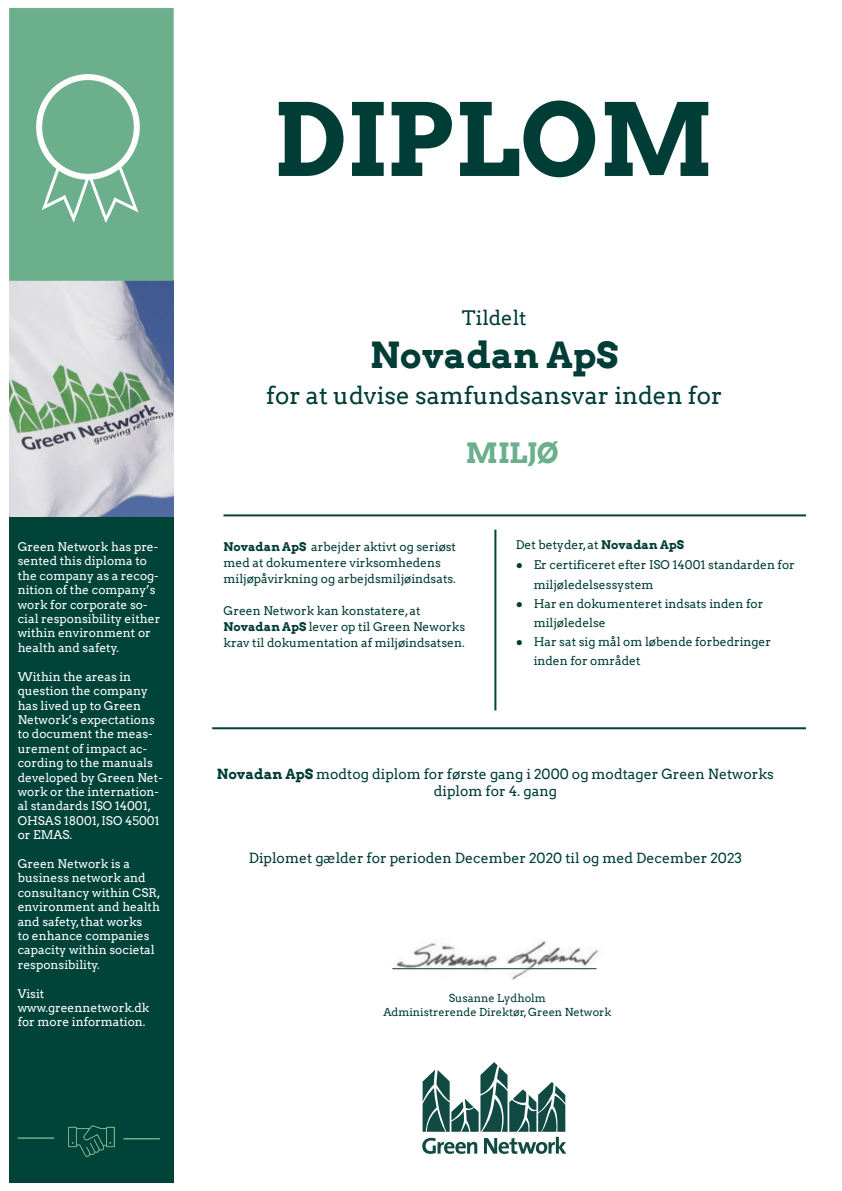
<style>
.page{position:relative;width:842px;height:1191px;background:#fff}
.page>*{position:absolute;margin:0;border:0;box-sizing:border-box;transform-origin:0 0}
.t1{font:700 100px "Arvo";color:#003d36}
.t2{font:700 36px "Arvo";color:#003d36}
.t3{font:700 28px "Arvo";color:#6caf8d}
.t4{font:24px "Arvo";color:#003d36}
.t5{font:20px "Arvo";color:#003d36}
.t6{font:14px/16.8px "Arvo";color:#003d36;text-align:center}
.t7{font:12px/14.4px "Arvo";color:#fff}
.t8{font:12px/16px "Arvo";color:#003d36}
.t9{font:11px "Arvo";color:#003d36}
.s1{font-weight:700}
.s2{font-family:"Arial"}
</style>
<div class="page">
<div style="left:9px;top:516px;width:165px;height:666px;background:#004439"></div>
<hr style="left:494px;top:529px;width:2px;height:181px;background:#004439">
<hr style="left:223px;top:514px;width:583px;height:2px;background:#004439">
<hr style="left:212px;top:727px;width:594px;height:2px;background:#004439">
<svg style="left:422px;top:1062px;width:144px;height:91px"></svg>
<img style="left:9px;top:281px;width:165px;height:235px">
<img style="left:392px;top:940px;width:207px;height:40px">
<div style="left:9px;top:8px;width:165px;height:273px;background:#6caf8d;border:1px solid #6caf8d"></div>
<div style="left:36px;top:74px;width:104px;height:106px;border:6px solid #fff;border-radius:50%"></div>
<svg style="left:42px;top:161px;width:97px;height:62px"></svg>
<hr style="left:392px;top:968px;width:204px;height:1px;background:#004439">
<img style="left:68px;top:1125px;width:47px;height:31px">
<hr style="left:123px;top:1138px;width:37px;height:1px;background:#6caf8d">
<hr style="left:18px;top:1137px;width:36px;height:1px;background:#6caf8d">
<p class="t7" style="left:18px;top:539px;width:144px">Green Network has pre&shy;sented this diploma to the company as a recog&shy;nition of the company’s work for corporate so&shy;cial responsibility either within environment or health and safety.</p>
<p class="t7" style="left:18px;top:669px;width:146px">Within the areas in question the company has lived up to Green<br>Network’s expectations to document the meas&shy;urement of impact ac&shy;cording to the manuals developed by Green Net&shy;work or the internation&shy;al standards ISO 14001,<br>OHSAS 18001, ISO 45001 or EMAS.</p>
<p class="t7" style="left:18px;top:856px;width:144px">Green Network is a business network and consultancy within CSR, environment and health and safety, that works<br>to enhance companies capacity within societal responsibility.</p>
<p class="t7" style="left:18px;top:986px;width:28px">Visit</p>
<p class="t7" style="left:18px;top:1000px;width:133px">www.greennetwork.dk for more information.</p>
<p class="t1" style="left:275px;top:77px;width:441px">DIPLOM</p>
<p class="t5" style="left:462px;top:306px;width:66px">Tildelt</p>
<p class="t2" style="left:370px;top:332px;width:250px">Novadan ApS</p>
<p class="t4" style="left:266px;top:381px;width:457px">for at udvise samfundsansvar inden for</p>
<p class="t3" style="left:466px;top:435px;width:94px">MILJØ</p>
<p class="t8" style="left:223px;top:539px;width:234px"><span class="s1">Novadan ApS</span> arbejder aktivt og seriøst med at dokumentere virksomhedens miljøpåvirkning og arbejdsmiljøindsats.</p>
<p class="t8" style="left:223px;top:603px;width:199px">Green Network kan konstatere, at</p>
<p class="t8" style="left:223px;top:619px;width:243px"><span class="s1">Novadan ApS</span> lever op til Green Neworks krav til dokumentation af miljøindsatsen.</p>
<p class="t8" style="left:516px;top:536px;width:170px">Det betyder, at <span class="s1">Novadan ApS</span></p>
<p class="t8" style="left:534px;top:554px;width:263px;line-height:20px;text-indent:-18px"><span class="s2">●</span> Er certificeret efter ISO 14001 standarden for miljøledelsessystem</p>
<p class="t8" style="left:534px;top:594px;width:231px;line-height:19px;text-indent:-18px"><span class="s2">●</span> Har en dokumenteret indsats inden for miljøledelse</p>
<p class="t8" style="left:534px;top:632px;width:239px;line-height:19px;text-indent:-18px"><span class="s2">●</span> Har sat sig mål om løbende forbedringer inden for området</p>
<p class="t6" style="left:217px;top:766px;width:559px"><span class="s1">Novadan ApS</span> modtog diplom for første gang i 2000 og modtager Green Networks diplom for 4. gang</p>
<p class="t6" style="left:249px;top:850px;width:495px">Diplomet gælder for perioden December 2020 til og med December 2023</p>
<p class="t9" style="left:449px;top:991px;width:99px">Susanne Lydholm</p>
<p class="t9" style="left:383px;top:1005px;width:229px">Administrerende Direktør, Green Network</p>
</div>
